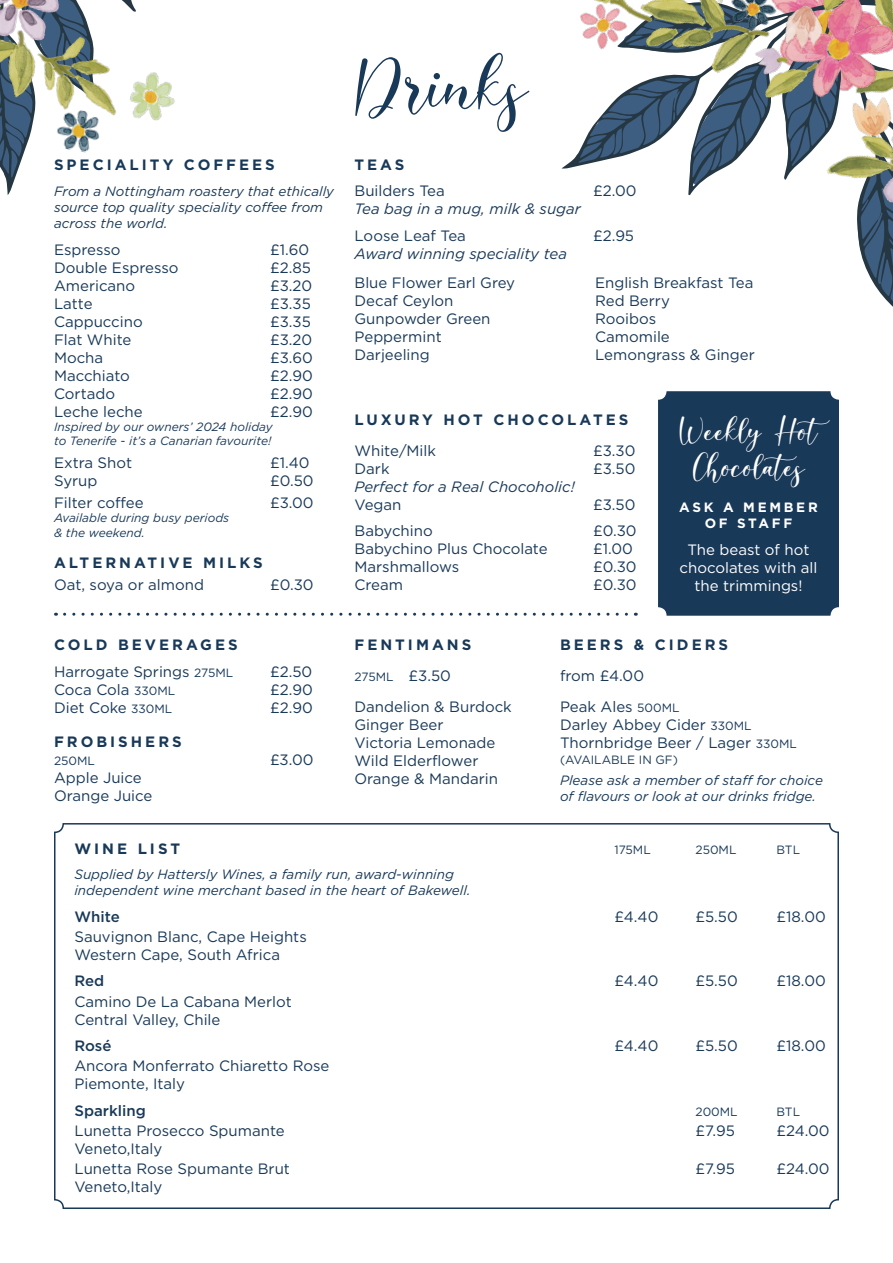
<style>
.page{position:relative;width:893px;height:1263px;background:#fff}
.page>*{position:absolute;margin:0;border:0;box-sizing:border-box;transform-origin:0 0}
.t1{font:90px "Belista";color:#193958}
.t2{font:40.5px/36px "Belista";color:#fff;text-align:center}
.t3{font:15px/18px "Gotham HTF";color:#193958}
.t4{font:700 15px "Gotham HTF";letter-spacing:.2em;color:#193958}
.t5{font:italic 15px "Gotham HTF";color:#193958}
.t6{font:15px/18px "Gotham HTF";color:#fff;text-align:center}
.t7{font:500 15px "Gotham HTF";color:#193958}
.t8{font:italic 13.5px/16.2px "Gotham HTF";color:#193958}
.t9{font:700 13.5px/16.2px "Gotham HTF";letter-spacing:.2em;color:#fff;text-align:center}
.t10{font:italic 12px/14.4px "Gotham HTF";color:#193958}
.t11{font:12px "Gotham HTF";color:#193958}
.s1{font-weight:700}
.s2{font-size:12px}
.s3{font-size:15px}
</style>
<div class="page">
<div style="left:658px;top:391px;width:181px;height:225px;background:#193958;border-radius:9px"></div>
<svg style="left:857px;top:195px;width:36px;height:112px"></svg>
<img style="left:561px;top:0;width:332px;height:195px">
<svg style="left:4px;top:174px;width:13px;height:21px"></svg>
<img style="left:0;top:0;width:175px;height:174px">
<svg style="left:65px;top:613px;width:571px;height:3px"></svg>
<div style="left:54px;top:823px;width:785px;height:386px;border:2px solid #193958;border-radius:9px"></div>
<p class="t4" style="left:54px;top:156px;width:222px">SPECIALITY COFFEES</p>
<p class="t8" style="left:54px;top:183px;width:282px">From a Nottingham roastery that ethically source top quality speciality coffee from across the world.</p>
<p class="t3" style="left:54px;top:240px;width:68px">Espresso</p>
<p class="t3" style="left:270px;top:240px;width:41px">£1.60</p>
<p class="t3" style="left:54px;top:258px;width:126px">Double Espresso</p>
<p class="t3" style="left:270px;top:258px;width:42px">£2.85</p>
<p class="t3" style="left:54px;top:276px;width:83px">Americano</p>
<p class="t3" style="left:270px;top:276px;width:44px">£3.20</p>
<p class="t3" style="left:54px;top:294px;width:40px">Latte</p>
<p class="t3" style="left:270px;top:294px;width:42px">£3.35</p>
<p class="t3" style="left:54px;top:312px;width:90px">Cappuccino</p>
<p class="t3" style="left:270px;top:312px;width:42px">£3.35</p>
<p class="t3" style="left:54px;top:330px;width:79px">Flat White</p>
<p class="t3" style="left:270px;top:330px;width:44px">£3.20</p>
<p class="t3" style="left:54px;top:348px;width:51px">Mocha</p>
<p class="t3" style="left:270px;top:348px;width:44px">£3.60</p>
<p class="t3" style="left:54px;top:366px;width:77px">Macchiato</p>
<p class="t3" style="left:270px;top:366px;width:44px">£2.90</p>
<p class="t3" style="left:54px;top:384px;width:63px">Cortado</p>
<p class="t3" style="left:270px;top:384px;width:44px">£2.90</p>
<p class="t3" style="left:54px;top:402px;width:90px">Leche leche</p>
<p class="t3" style="left:270px;top:402px;width:44px">£2.90</p>
<p class="t10" style="left:54px;top:420px;width:220px">Inspired by our owners’ 2024 holiday to Tenerife - it’s a Canarian favourite!</p>
<p class="t3" style="left:54px;top:453px;width:80px">Extra Shot</p>
<p class="t3" style="left:270px;top:453px;width:41px">£1.40</p>
<p class="t3" style="left:54px;top:471px;width:45px">Syrup</p>
<p class="t3" style="left:270px;top:471px;width:45px">£0.50</p>
<p class="t3" style="left:54px;top:493px;width:91px">Filter coffee</p>
<p class="t3" style="left:270px;top:493px;width:45px">£3.00</p>
<p class="t10" style="left:54px;top:511px;width:177px">Available during busy periods &amp; the weekend.</p>
<p class="t4" style="left:54px;top:554px;width:210px">ALTERNATIVE MILKS</p>
<p class="t3" style="left:54px;top:576px;width:152px">Oat, soya or almond</p>
<p class="t3" style="left:270px;top:576px;width:45px">£0.30</p>
<p class="t3" style="left:54px;top:632px;width:185px;line-height:26.5px"><span class="s1">COLD BEVERAGES<br></span>Harrogate Springs <span class="s2">275ML</span></p>
<p class="t3" style="left:270px;top:662px;width:44px">£2.50</p>
<p class="t3" style="left:54px;top:680px;width:123px">Coca Cola <span class="s2">330ML</span></p>
<p class="t3" style="left:270px;top:680px;width:44px">£2.90</p>
<p class="t3" style="left:54px;top:698px;width:120px">Diet Coke <span class="s2">330ML</span></p>
<p class="t3" style="left:270px;top:698px;width:44px">£2.90</p>
<p class="t4" style="left:54px;top:733px;width:129px">FROBISHERS</p>
<p class="t11" style="left:54px;top:754px;width:42px">250ML</p>
<p class="t3" style="left:270px;top:751px;width:45px">£3.00</p>
<p class="t3" style="left:54px;top:769px;width:100px">Apple Juice<br>Orange Juice</p>
<h1 class="t1" style="left:355px;top:34px;width:173px">Drinks</h1>
<p class="t4" style="left:354px;top:156px;width:52px">TEAS</p>
<p class="t3" style="left:354px;top:182px;width:92px">Builders Tea</p>
<p class="t3" style="left:593px;top:182px;width:45px">£2.00</p>
<p class="t5" style="left:354px;top:201px;width:228px">Tea bag in a mug, milk &amp; sugar</p>
<p class="t3" style="left:354px;top:226px;width:113px">Loose Leaf Tea</p>
<p class="t3" style="left:593px;top:226px;width:43px">£2.95</p>
<p class="t5" style="left:354px;top:245px;width:214px">Award winning speciality tea</p>
<p class="t3" style="left:354px;top:273px;width:162px">Blue Flower Earl Grey<br>Decaf Ceylon<br>Gunpowder Green<br>Peppermint<br>Darjeeling</p>
<p class="t3" style="left:595px;top:273px;width:161px">English Breakfast Tea<br>Red Berry<br>Rooibos<br>Camomile<br>Lemongrass &amp; Ginger</p>
<p class="t4" style="left:354px;top:411px;width:275px">LUXURY HOT CHOCOLATES</p>
<p class="t3" style="left:354px;top:441px;width:83px">White/Milk</p>
<p class="t3" style="left:593px;top:441px;width:44px">£3.30</p>
<p class="t3" style="left:354px;top:459px;width:37px">Dark</p>
<p class="t3" style="left:593px;top:459px;width:44px">£3.50</p>
<p class="t5" style="left:354px;top:478px;width:222px">Perfect for a Real Chocoholic!</p>
<p class="t3" style="left:354px;top:495px;width:48px">Vegan</p>
<p class="t3" style="left:593px;top:495px;width:44px">£3.50</p>
<p class="t3" style="left:354px;top:522px;width:80px">Babychino</p>
<p class="t3" style="left:593px;top:522px;width:45px">£0.30</p>
<p class="t3" style="left:354px;top:540px;width:195px">Babychino Plus Chocolate</p>
<p class="t3" style="left:593px;top:540px;width:41px">£1.00</p>
<p class="t3" style="left:354px;top:558px;width:106px">Marshmallows</p>
<p class="t3" style="left:593px;top:558px;width:45px">£0.30</p>
<p class="t3" style="left:354px;top:576px;width:50px">Cream</p>
<p class="t3" style="left:593px;top:576px;width:45px">£0.30</p>
<h2 class="t2" style="left:680px;top:412px;width:163px">Weekly Hot<br>Chocolates</h2>
<p class="t9" style="left:679px;top:499px;width:140px">ASK A MEMBER<br>OF STAFF</p>
<p class="t6" style="left:679px;top:540px;width:140px">The beast of hot chocolates with all the trimmings!</p>
<p class="t4" style="left:354px;top:636px;width:118px">FENTIMANS</p>
<p class="t11" style="left:354px;top:670px;width:98px">275ML <span class="s3">£3.50</span></p>
<p class="t3" style="left:354px;top:697px;width:159px">Dandelion &amp; Burdock<br>Ginger Beer<br>Victoria Lemonade<br>Wild Elderflower<br>Orange &amp; Mandarin</p>
<p class="t4" style="left:560px;top:636px;width:170px">BEERS &amp; CIDERS</p>
<p class="t3" style="left:560px;top:660px;width:121px;line-height:30.8px">from £4.00<br>Peak Ales <span class="s2">500ML</span></p>
<p class="t3" style="left:560px;top:715px;width:238px">Darley Abbey Cider <span class="s2">330ML<br></span>Thornbridge Beer / Lager <span class="s2">330ML</span></p>
<p class="t11" style="left:560px;top:753px;width:119px">(AVAILABLE IN GF)</p>
<p class="t8" style="left:560px;top:772px;width:264px">Please ask a member of staff for choice of flavours or look at our drinks fridge.</p>
<p class="t4" style="left:74px;top:840px;width:107px">WINE LIST</p>
<p class="t11" style="left:614px;top:843px;width:38px">175ML</p>
<p class="t11" style="left:695px;top:843px;width:42px">250ML</p>
<p class="t11" style="left:776px;top:843px;width:25px">BTL</p>
<p class="t8" style="left:74px;top:866px;width:398px">Supplied by Hattersly Wines, a family run, award-winning independent wine merchant based in the heart of Bakewell.</p>
<p class="t7" style="left:74px;top:908px;width:47px">White</p>
<p class="t3" style="left:614px;top:907px;width:45px">£4.40</p>
<p class="t3" style="left:695px;top:907px;width:44px">£5.50</p>
<p class="t3" style="left:776px;top:907px;width:51px">£18.00</p>
<p class="t3" style="left:74px;top:927px;width:234px">Sauvignon Blanc, Cape Heights<br>Western Cape, South Africa</p>
<p class="t7" style="left:74px;top:972px;width:31px">Red</p>
<p class="t3" style="left:614px;top:972px;width:45px">£4.40</p>
<p class="t3" style="left:695px;top:972px;width:44px">£5.50</p>
<p class="t3" style="left:776px;top:972px;width:51px">£18.00</p>
<p class="t3" style="left:74px;top:992px;width:219px">Camino De La Cabana Merlot<br>Central Valley, Chile</p>
<p class="t7" style="left:74px;top:1037px;width:39px">Rosé</p>
<p class="t3" style="left:614px;top:1036px;width:45px">£4.40</p>
<p class="t3" style="left:695px;top:1036px;width:44px">£5.50</p>
<p class="t3" style="left:776px;top:1036px;width:51px">£18.00</p>
<p class="t3" style="left:74px;top:1057px;width:256px">Ancora Monferrato Chiaretto Rose<br>Piemonte, Italy</p>
<p class="t7" style="left:74px;top:1102px;width:73px">Sparkling</p>
<p class="t11" style="left:695px;top:1105px;width:44px">200ML</p>
<p class="t11" style="left:776px;top:1105px;width:25px">BTL</p>
<p class="t3" style="left:74px;top:1121px;width:212px">Lunetta Prosecco Spumante</p>
<p class="t3" style="left:695px;top:1121px;width:41px">£7.95</p>
<p class="t3" style="left:776px;top:1121px;width:55px">£24.00</p>
<p class="t3" style="left:74px;top:1138px;width:217px;line-height:20.1px">Veneto,Italy<br>Lunetta Rose Spumante Brut</p>
<p class="t3" style="left:695px;top:1159px;width:41px">£7.95</p>
<p class="t3" style="left:776px;top:1159px;width:55px">£24.00</p>
<p class="t3" style="left:74px;top:1177px;width:90px">Veneto,Italy</p>
</div>
